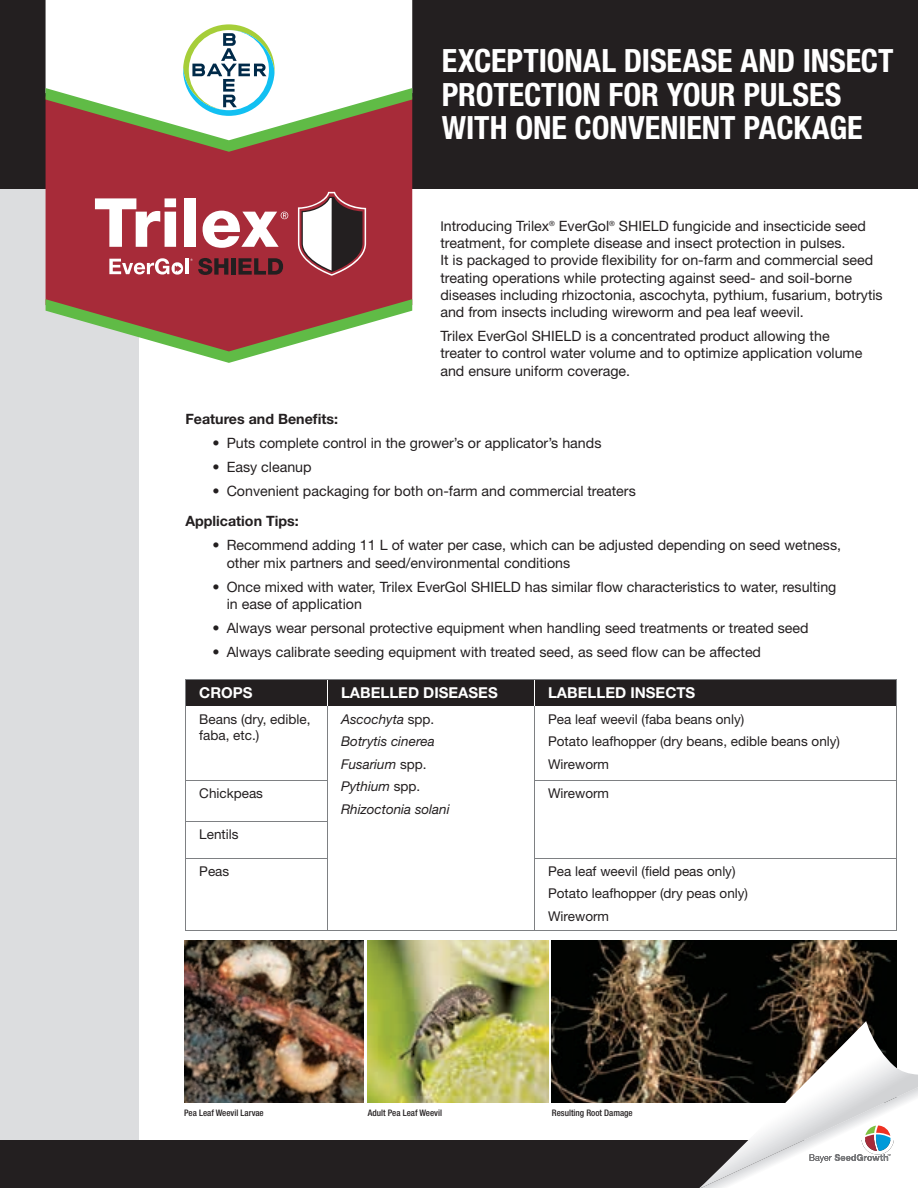
<style>
.page{position:relative;width:918px;height:1188px;background:#fff}
.page>*{position:absolute;margin:0;border:0;box-sizing:border-box;transform-origin:0 0}
.t1{font:700 condensed 32.1px/33.5px "Helvetica Neue LT Std";letter-spacing:-.005em;color:#fff}
.t2{font:700 15px "Helvetica Neue LT Std";color:#fff}
.t3{font:14.25px/17.2px "Helvetica Neue LT Std";color:#231f20}
.t4{font:700 14.25px "Helvetica Neue LT Std";color:#231f20}
.t5{font:13.5px/22.5px "Helvetica Neue LT Std";color:#231f20}
.t6{font:italic 13.5px/22.5px "Helvetica Neue LT Std";color:#231f20}
.t7{font:500 condensed 9px "Helvetica Neue LT Std";color:#231f20}
.s1{font-size:13.5px}
.s2{font-style:normal}
</style>
<div class="page">
<div style="left:0;top:0;width:139px;height:1188px;background:#dcdddf"></div>
<div style="left:0;top:0;width:918px;height:189px;background:#231f20"></div>
<div style="left:0;top:1141px;width:918px;height:47px;background:#231f20"></div>
<img style="left:552px;top:941px;width:345px;height:162px">
<img style="left:184px;top:941px;width:179px;height:162px">
<img style="left:368px;top:941px;width:181px;height:162px">
<hr style="left:185px;top:706px;width:1px;height:74px;background:#7e8083">
<hr style="left:327px;top:706px;width:1px;height:74px;background:#7e8083">
<hr style="left:328px;top:930px;width:207px;height:1px;background:#7e8083">
<hr style="left:534px;top:706px;width:1px;height:74px;background:#7e8083">
<hr style="left:896px;top:706px;width:1px;height:74px;background:#7e8083">
<hr style="left:185px;top:780px;width:143px;height:1px;background:#7e8083">
<hr style="left:185px;top:781px;width:1px;height:40px;background:#7e8083">
<hr style="left:327px;top:781px;width:1px;height:40px;background:#7e8083">
<hr style="left:534px;top:780px;width:363px;height:1px;background:#7e8083">
<hr style="left:534px;top:781px;width:1px;height:40px;background:#7e8083">
<hr style="left:896px;top:781px;width:1px;height:40px;background:#7e8083">
<hr style="left:534px;top:821px;width:1px;height:37px;background:#7e8083">
<hr style="left:896px;top:821px;width:1px;height:37px;background:#7e8083">
<hr style="left:185px;top:821px;width:143px;height:1px;background:#7e8083">
<hr style="left:185px;top:822px;width:1px;height:36px;background:#7e8083">
<hr style="left:327px;top:822px;width:1px;height:36px;background:#7e8083">
<hr style="left:185px;top:858px;width:143px;height:1px;background:#7e8083">
<hr style="left:185px;top:858px;width:1px;height:72px;background:#7e8083">
<hr style="left:327px;top:858px;width:1px;height:72px;background:#7e8083">
<hr style="left:185px;top:930px;width:143px;height:1px;background:#7e8083">
<hr style="left:534px;top:858px;width:363px;height:1px;background:#7e8083">
<hr style="left:534px;top:858px;width:1px;height:72px;background:#7e8083">
<hr style="left:896px;top:858px;width:1px;height:72px;background:#7e8083">
<hr style="left:535px;top:930px;width:362px;height:1px;background:#7e8083">
<div style="left:185px;top:680px;width:712px;height:26px;background:#231f20"></div>
<hr style="left:185px;top:679px;width:143px;height:1px;background:#7e8083">
<hr style="left:328px;top:679px;width:207px;height:1px;background:#7e8083">
<hr style="left:535px;top:679px;width:362px;height:1px;background:#7e8083">
<div style="left:46px;top:152px;width:366px;height:147px;background:#a72b39"></div>
<svg style="left:46px;top:299px;width:366px;height:64px"></svg>
<div style="left:46px;top:0;width:366px;height:24px;background:#fff"></div>
<svg style="left:95px;top:198px;width:81px;height:49px"></svg>
<div style="left:185px;top:198px;width:11px;height:49px;background:#fff"></div>
<svg style="left:203px;top:211px;width:85px;height:37px"></svg>
<svg style="left:109px;top:258px;width:74px;height:17px"></svg>
<hr style="left:185px;top:259px;width:3px;height:15px;background:#fff">
<svg style="left:190px;top:258px;width:38px;height:17px"></svg>
<div style="left:231px;top:258px;width:5px;height:17px;background:#231f20"></div>
<svg style="left:238px;top:258px;width:45px;height:17px"></svg>
<svg style="left:298px;top:192px;width:68px;height:84px"></svg>
<svg style="left:46px;top:24px;width:366px;height:128px;background:#d4c7be"></svg>
<svg style="left:699px;top:1021px;width:219px;height:167px"></svg>
<h1 class="t1" style="left:442px;top:44px;width:453px">EXCEPTIONAL DISEASE AND INSECT<br>PROTECTION FOR YOUR PULSES<br>WITH ONE CONVENIENT PACKAGE</h1>
<p class="t3" style="left:440px;top:217px;width:444px"><span class="s1">I</span>ntroducing Trilex<sup>®</sup> EverGol<sup>®</sup> SHIELD fungicide and insecticide seed treatment, for complete disease and insect protection in pulses.<br>It is packaged to provide flexibility for on-farm and commercial seed treating operations while protecting against seed- and soil-borne diseases including rhizoctonia, ascochyta, pythium, fusarium, botrytis and from insects including wireworm and pea leaf weevil.</p>
<p class="t3" style="left:440px;top:327px;width:424px">Trilex EverGol SHIELD is a concentrated product allowing the treater to control water volume and to optimize application volume and ensure uniform coverage.</p>
<p class="t4" style="left:185px;top:410px;width:154px">Features and Benefits:</p>
<p class="t3" style="left:212px;top:434px;width:391px">• Puts complete control in the grower’s or applicator’s hands</p>
<p class="t3" style="left:212px;top:458px;width:101px">• Easy cleanup</p>
<p class="t3" style="left:212px;top:482px;width:425px">• Convenient packaging for both on-farm and commercial treaters</p>
<p class="t4" style="left:185px;top:512px;width:115px">Application Tips:</p>
<p class="t3" style="left:227px;top:536px;width:616px;text-indent:-14px">• Recommend adding 11 L of water per case, which can be adjusted depending on seed wetness, other mix partners and seed/environmental conditions</p>
<p class="t3" style="left:227px;top:578px;width:611px;text-indent:-14px">• Once mixed with water, Trilex EverGol SHIELD has similar flow characteristics to water, resulting in ease of application</p>
<p class="t3" style="left:212px;top:619px;width:598px">• Always wear personal protective equipment when handling seed treatments or treated seed</p>
<p class="t3" style="left:212px;top:643px;width:550px">• Always calibrate seeding equipment with treated seed, as seed flow can be affected</p>
<p class="t2" style="left:199px;top:683px;width:55px">CROPS</p>
<p class="t2" style="left:341px;top:683px;width:158px">LABELLED DISEASES</p>
<p class="t2" style="left:548px;top:683px;width:149px">LABELLED INSECTS</p>
<p class="t5" style="left:199px;top:711px;width:113px;line-height:15.8px">Beans (dry, edible, faba, etc.)</p>
<p class="t6" style="left:341px;top:708px;width:110px">Ascochyta <span class="s2">spp.<br></span>Botrytis cinerea<br>Fusarium <span class="s2">spp.<br></span>Pythium <span class="s2">spp.<br></span>Rhizoctonia solani</p>
<p class="t5" style="left:548px;top:708px;width:294px">Pea leaf weevil (faba beans only)<br>Potato leafhopper (dry beans, edible beans only)<br>Wireworm</p>
<p class="t5" style="left:199px;top:782px;width:65px">Chickpeas</p>
<p class="t5" style="left:548px;top:782px;width:62px">Wireworm</p>
<p class="t5" style="left:199px;top:823px;width:41px">Lentils</p>
<p class="t5" style="left:199px;top:860px;width:31px">Peas</p>
<p class="t5" style="left:548px;top:860px;width:202px">Pea leaf weevil (field peas only)<br>Potato leafhopper (dry peas only)<br>Wireworm</p>
<p class="t7" style="left:184px;top:1107px;width:81px">Pea Leaf Weevil Larvae</p>
<p class="t7" style="left:368px;top:1107px;width:76px">Adult Pea Leaf Weevil</p>
<p class="t7" style="left:552px;top:1108px;width:82px">Resulting Root Damage</p>
</div>
